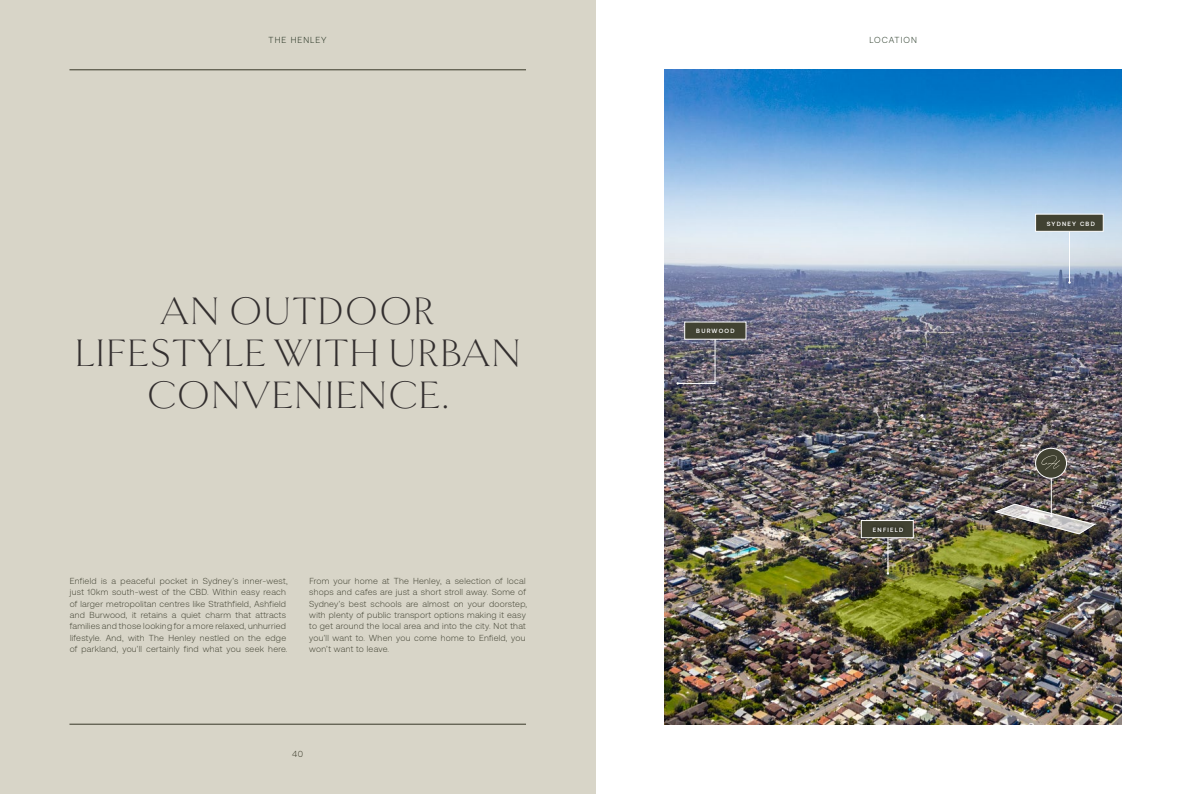
<style>
.page{position:relative;width:1191px;height:794px;background:#fff}
.page>*{position:absolute;margin:0;border:0;box-sizing:border-box;transform-origin:0 0}
.t1{font:300 40.25px/42px "Goldenbook";letter-spacing:.01em;color:#332f2f;text-align:center}
.t2{font:300 8.75px/11.4px "Aeonik";letter-spacing:.03em;color:#414232}
.t3{font:300 8.75px "Aeonik";letter-spacing:.12em;color:#2c3d2b}
.t4{font:500 6.12px "Aeonik";letter-spacing:.2em;color:#fff}
</style>
<div class="page">
<div style="left:0;top:0;width:595px;height:794px;background:#d8d5c8"></div>
<img style="left:665px;top:70px;width:456px;height:654px">
<div style="left:684px;top:322px;width:62px;height:17px;background:#414232"></div>
<svg style="left:676px;top:339px;width:39px;height:46px;background:#6c6976"></svg>
<hr style="left:1069px;top:229px;width:1px;height:53px;background:#fff">
<div style="left:1035px;top:214px;width:68px;height:18px;background:#414232;border:1px solid #fff"></div>
<div style="left:861px;top:520px;width:52px;height:18px;background:#414232;border:1px solid #fff"></div>
<div style="left:870px;top:524px;width:35px;height:10px;background:#38392b"></div>
<hr style="left:887px;top:537px;width:1px;height:36px;background:#fff">
<hr style="left:1051px;top:477px;width:1px;height:39px;background:#fff">
<div style="left:1035px;top:448px;width:31px;height:30px;background:#414232;border-radius:50%"></div>
<div style="left:1035px;top:448px;width:31px;height:30px;border:1px solid #fff;border-radius:50%"></div>
<svg style="left:1041px;top:455px;width:19px;height:15px"></svg>
<img style="left:993px;top:503px;width:103px;height:32px">
<p class="t3" style="left:268px;top:35px;width:60px">THE HENLEY</p>
<h1 class="t1" style="left:74px;top:290px;width:448px">AN OUTDOOR<br>LIFESTYLE WITH URBAN<br>CONVENIENCE.</h1>
<p class="t2" style="left:70px;top:575px;width:219px">Enfield is a peaceful pocket in Sydney’s inner-west, just 10km south-west of the CBD. Within easy reach of larger metropolitan centres like Strathfield, Ashfield and Burwood, it retains a quiet charm that attracts families and those looking for a more relaxed, unhurried lifestyle. And, with The Henley nestled on the edge of parkland, you’ll certainly find what you seek here.</p>
<p class="t2" style="left:309px;top:575px;width:219px">From your home at The Henley, a selection of local shops and cafes are just a short stroll away. Some of Sydney’s best schools are almost on your doorstep, with plenty of public transport options making it easy to get around the local area and into the city. Not that you’ll want to. When you come home to Enfield, you won’t want to leave.</p>
<p class="t2" style="left:292px;top:748px;width:12px">40</p>
<p class="t4" style="left:696px;top:327px;width:40px">BURWOOD</p>
<p class="t3" style="left:869px;top:35px;width:49px">LOCATION</p>
<p class="t4" style="left:873px;top:526px;width:32px">ENFIELD</p>
<p class="t4" style="left:1046px;top:220px;width:50px">SYDNEY CBD</p>
</div>
